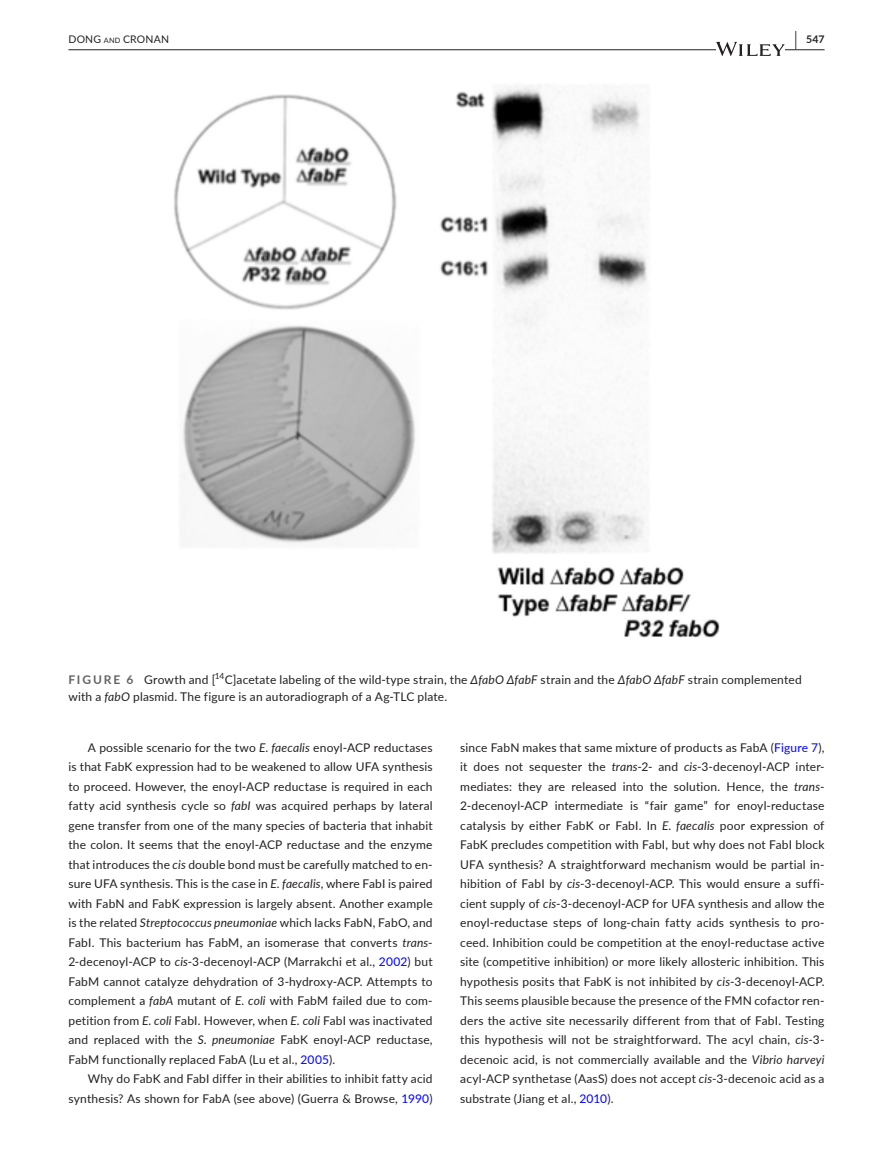
<style>
.page{position:relative;width:893px;height:1174px;background:#fff}
.page>*{position:absolute;margin:0;border:0;box-sizing:border-box;transform-origin:0 0}
.t1{font:12px/19.5px "Lato";letter-spacing:.015em;color:#231f20;text-align:justify}
.t2{font:10.5px "Lato";letter-spacing:.02em;color:#231f20}
.t3{font:700 10.5px "Lato";color:#231f20}
.s1{font-size:7.35px}
.s2{font-size:19.5px}
.s3{font-weight:700;color:#636366}
.s4{font-style:italic}
.s5{color:#00f}
</style>
<div class="page">
<hr style="left:68px;top:49px;width:756px;height:1px;background:#231f20">
<svg style="left:716px;top:42px;width:69px;height:14px"></svg>
<img style="left:174px;top:85px;width:546px;height:553px">
<p class="t2" style="left:68px;top:31px;width:102px">DONG <span class="s1">and</span> CRONAN</p>
<p class="t3" style="left:795px;top:31px;width:31px"><span class="s2">|</span> 547</p>
<p class="t1" style="left:68px;top:671px;width:735px;line-height:16.5px"><span class="s3">FIGURE 6</span> Growth and [<sup>14</sup>C]acetate labeling of the wild-type strain, the <span class="s4">∆fabO ∆fabF</span> strain and the <span class="s4">∆fabO ∆fabF</span> strain complemented with a <span class="s4">fabO</span> plasmid. The figure is an autoradiograph of a Ag-TLC plate.</p>
<p class="t1" style="left:68px;top:737px;width:366px;text-indent:20px">A possible scenario for the two <span class="s4">E. faecalis</span> enoyl-ACP reductases is that FabK expression had to be weakened to allow UFA synthesis to proceed. However, the enoyl-ACP reductase is required in each fatty acid synthesis cycle so <span class="s4">fabI</span> was acquired perhaps by lateral gene transfer from one of the many species of bacteria that inhabit the colon. It seems that the enoyl-ACP reductase and the enzyme that introduces the <span class="s4">cis</span> double bond must be carefully matched to en&shy;sure UFA synthesis. This is the case in <span class="s4">E. faecalis</span>, where FabI is paired with FabN and FabK expression is largely absent. Another example is the related <span class="s4">Streptococcus pneumoniae</span> which lacks FabN, FabO, and FabI. This bacterium has FabM, an isomerase that converts <span class="s4">trans</span>-2-decenoyl-ACP to <span class="s4">cis</span>-3-decenoyl-ACP (Marrakchi et al., <span class="s5">2002</span>) but FabM cannot catalyze dehydration of 3-hydroxy-ACP. Attempts to complement a <span class="s4">fabA</span> mutant of <span class="s4">E. coli</span> with FabM failed due to com&shy;petition from <span class="s4">E. coli</span> FabI. However, when <span class="s4">E. coli</span> FabI was inactivated and replaced with the <span class="s4">S. pneumoniae</span> FabK enoyl-ACP reductase, FabM functionally replaced FabA (Lu et al., <span class="s5">2005</span>).</p>
<p class="t1" style="left:68px;top:1068px;width:366px;text-align:right">Why do FabK and FabI differ in their abilities to inhibit fatty acid synthesis? As shown for FabA (see above) (Guerra &amp; Browse, <span class="s5">1990</span>)</p>
<p class="t1" style="left:460px;top:737px;width:366px">since FabN makes that same mixture of products as FabA (<span class="s5">Figure 7</span>), it does not sequester the <span class="s4">trans</span>-2- and <span class="s4">cis</span>-3-decenoyl-ACP inter&shy;mediates: they are released into the solution. Hence, the <span class="s4">trans</span>-2-decenoyl-ACP intermediate is “fair game” for enoyl-reductase catalysis by either FabK or FabI. In <span class="s4">E. faecalis</span> poor expression of FabK precludes competition with FabI, but why does not FabI block UFA synthesis? A straightforward mechanism would be partial in&shy;hibition of FabI by <span class="s4">cis</span>-3-decenoyl-ACP. This would ensure a suffi&shy;cient supply of <span class="s4">cis</span>-3-decenoyl-ACP for UFA synthesis and allow the enoyl-reductase steps of long-chain fatty acids synthesis to pro&shy;ceed. Inhibition could be competition at the enoyl-reductase active site (competitive inhibition) or more likely allosteric inhibition. This hypothesis posits that FabK is not inhibited by <span class="s4">cis</span>-3-decenoyl-ACP.<br>This seems plausible because the presence of the FMN cofactor ren&shy;ders the active site necessarily different from that of FabI. Testing this hypothesis will not be straightforward. The acyl chain, <span class="s4">cis</span>-3- decenoic acid, is not commercially available and the <span class="s4">Vibrio harveyi </span>acyl-ACP synthetase (AasS) does not accept <span class="s4">cis</span>-3-decenoic acid as a substrate (Jiang et al., <span class="s5">2010</span>).</p>
</div>
